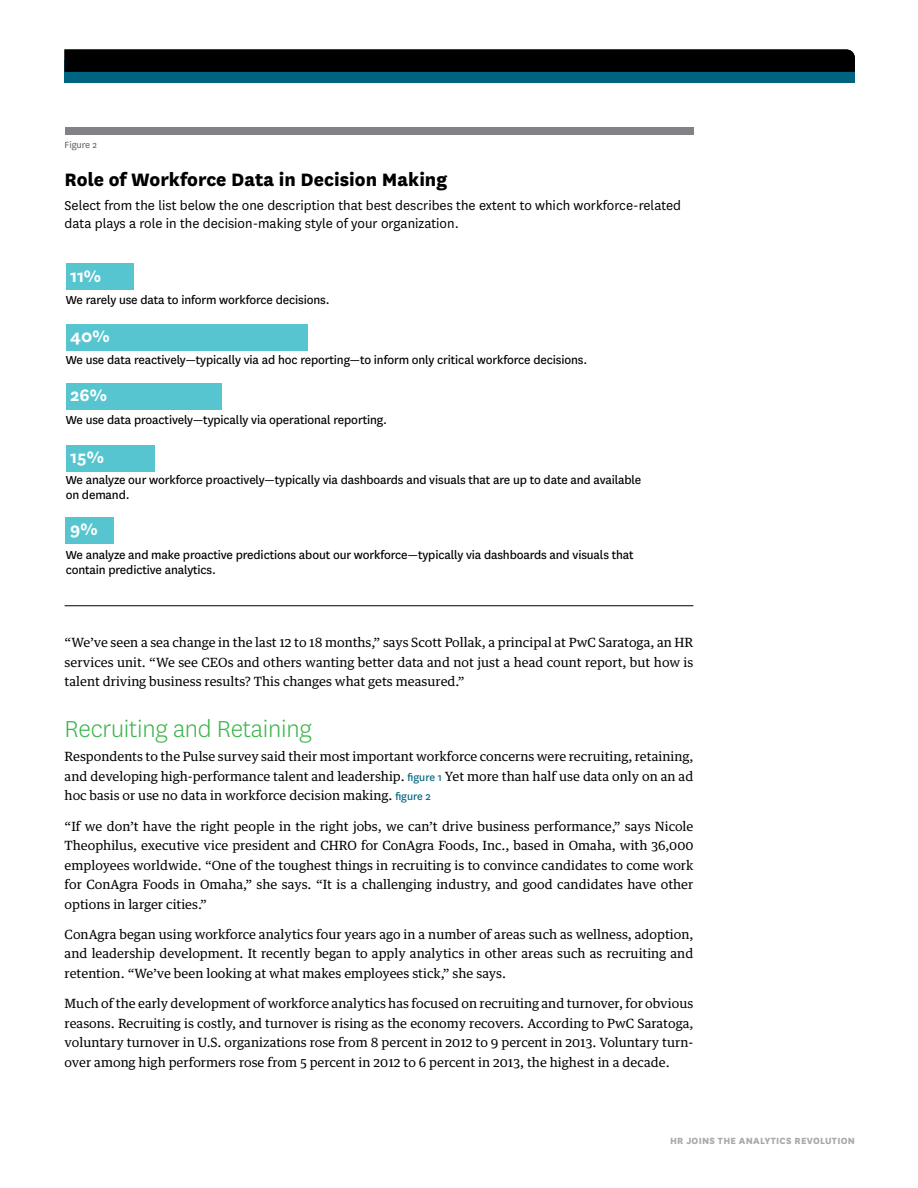
<style>
.page{position:relative;width:918px;height:1188px;background:#fff}
.page>*{position:absolute;margin:0;border:0;box-sizing:border-box;transform-origin:0 0}
.t1{font:300 27px "National HBR";letter-spacing:-.01em;color:#39b54a}
.t2{font:800 21px "National HBR";color:#000}
.t3{font:700 19.5px "National HBR";color:#fff}
.t4{font:15px/18px "National HBR";color:#000}
.t5{font:13.5px/15px "National HBR";letter-spacing:-.01em;color:#000}
.t6{font:12.75px/19.5px "Guardian Text Egyp HBR";color:#000;text-align:justify}
.t7{font:800 10.5px "National HBR";letter-spacing:.025em;color:#a7a9ac}
.t8{font:10.5px "National HBR";color:#58595b}
.s1{font-family:"National HBR";font-size:12px;color:#006380}
</style>
<div class="page">
<div style="left:64px;top:61px;width:791px;height:22px;background:#006380"></div>
<div style="left:64px;top:50px;width:791px;height:22px;background:#000"></div>
<div style="left:65px;top:127px;width:628px;height:8px;background:#808285"></div>
<div style="left:66px;top:263px;width:68px;height:27px;background:#56c5d0"></div>
<div style="left:66px;top:324px;width:242px;height:27px;background:#56c5d0"></div>
<div style="left:66px;top:383px;width:155px;height:27px;background:#56c5d0"></div>
<div style="left:66px;top:445px;width:88px;height:27px;background:#56c5d0"></div>
<div style="left:66px;top:517px;width:48px;height:27px;background:#56c5d0"></div>
<hr style="left:65px;top:605px;width:628px;height:1px;background:#000">
<p class="t8" style="left:65px;top:138px;width:34px">Figure 2</p>
<h2 class="t2" style="left:65px;top:164px;width:384px">Role of Workforce Data in Decision Making</h2>
<p class="t4" style="left:65px;top:196px;width:618px">Select from the list below the one description that best describes the extent to which workforce-related data plays a role in the decision-making style of your organization.</p>
<h3 class="t3" style="left:70px;top:262px;width:32px">11%</h3>
<p class="t5" style="left:66px;top:291px;width:265px">We rarely use data to inform workforce decisions.</p>
<h3 class="t3" style="left:70px;top:322px;width:41px">40%</h3>
<p class="t5" style="left:66px;top:351px;width:523px">We use data reactively—typically via ad hoc reporting—to inform only critical workforce decisions.</p>
<h3 class="t3" style="left:70px;top:381px;width:38px">26%</h3>
<p class="t5" style="left:66px;top:411px;width:323px">We use data proactively—typically via operational reporting.</p>
<h3 class="t3" style="left:70px;top:444px;width:35px">15%</h3>
<p class="t5" style="left:66px;top:471px;width:577px">We analyze our workforce proactively—typically via dashboards and visuals that are up to date and available on demand.</p>
<h3 class="t3" style="left:70px;top:516px;width:29px">9%</h3>
<p class="t5" style="left:66px;top:546px;width:570px">We analyze and make proactive predictions about our workforce—typically via dashboards and visuals that contain predictive analytics.</p>
<p class="t6" style="left:65px;top:632px;width:630px">“We’ve seen a sea change in the last 12 to 18 months,” says Scott Pollak, a principal at PwC Saratoga, an HR services unit. “We see CEOs and others wanting better data and not just a head count report, but how is talent driving business results? This changes what gets measured.”</p>
<h1 class="t1" style="left:65px;top:712px;width:249px">Recruiting and Retaining</h1>
<p class="t6" style="left:65px;top:746px;width:630px">Respondents to the Pulse survey said their most important workforce concerns were recruiting, retaining, and developing high-performance talent and leadership. <span class="s1">figure 1</span> Yet more than half use data only on an ad hoc basis or use no data in workforce decision making. <span class="s1">figure 2</span></p>
<p class="t6" style="left:65px;top:815px;width:630px">“If we don’t have the right people in the right jobs, we can’t drive business performance,” says Nicole Theophilus, executive vice president and CHRO for ConAgra Foods, Inc., based in Omaha, with 36,000 employees worldwide. “One of the toughest things in recruiting is to convince candidates to come work for ConAgra Foods in Omaha,” she says. “It is a challenging industry, and good candidates have other options in larger cities.”</p>
<p class="t6" style="left:65px;top:923px;width:630px">ConAgra began using workforce analytics four years ago in a number of areas such as wellness, adoption, and leadership development. It recently began to apply analytics in other areas such as recruiting and retention. “We’ve been looking at what makes employees stick,” she says.</p>
<p class="t6" style="left:65px;top:993px;width:630px">Much of the early development of workforce analytics has focused on recruiting and turnover, for obvious reasons. Recruiting is costly, and turnover is rising as the economy recovers. According to PwC Saratoga, voluntary turnover in U.S. organizations rose from 8 percent in 2012 to 9 percent in 2013. Voluntary turn&shy;over among high performers rose from 5 percent in 2012 to 6 percent in 2013, the highest in a decade.</p>
<p class="t7" style="left:670px;top:1134px;width:186px">HR JOINS THE ANALYTICS REVOLUTION</p>
</div>
